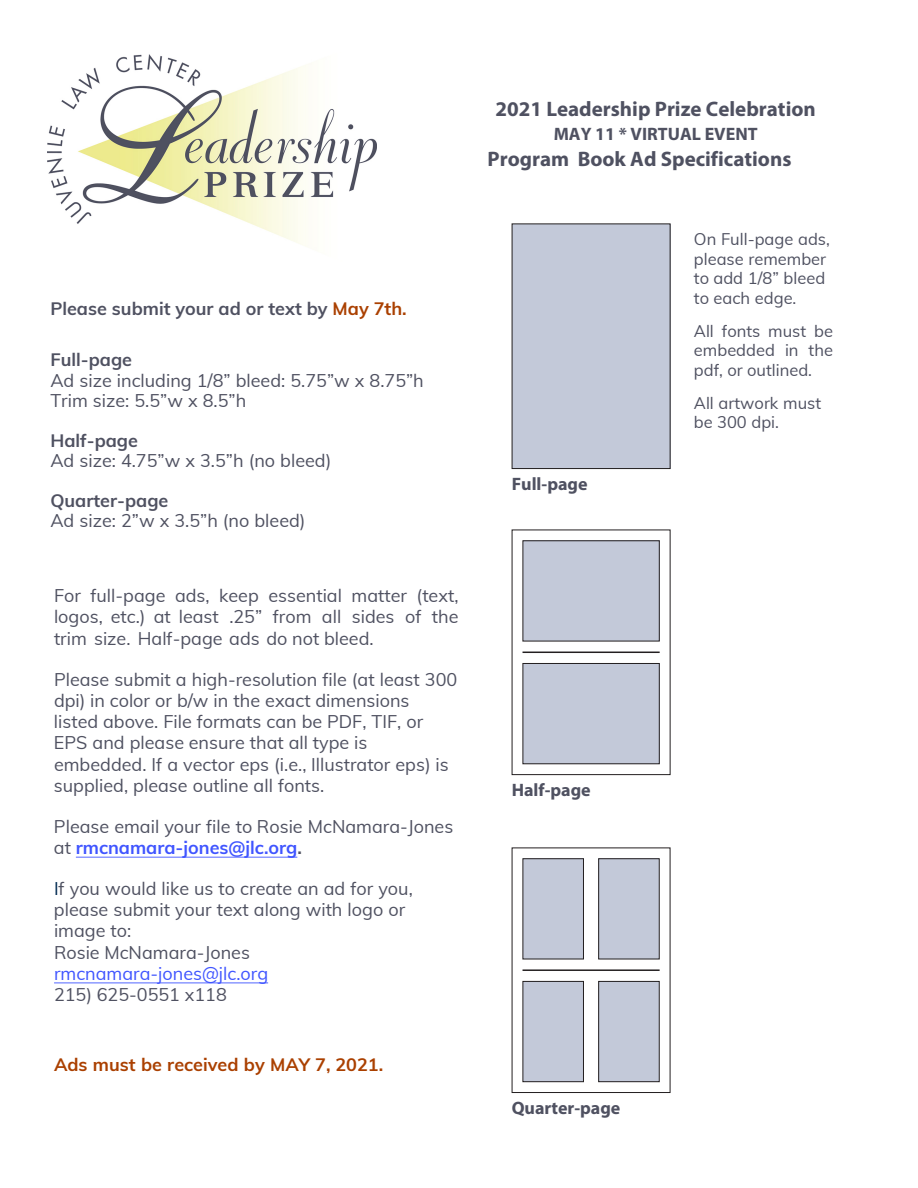
<style>
.page{position:relative;width:918px;height:1188px;background:#fff}
.page>*{position:absolute;margin:0;border:0;box-sizing:border-box;transform-origin:0 0}
.t1{font:700 21px "Myriad Pro";color:#4f5161}
.t2{font:18px/21.3px "Muli";color:#4f5161}
.t3{font:700 18px "Myriad Pro";color:#4f5161}
.t4{font:700 18px "Muli";color:#4f5161}
.t5{font:700 18px "Muli";color:#aa4000}
.t6{font:16.5px/19.5px "Muli";color:#4f5161}
.s1{color:#aa4000}
.s2{font-weight:700}
.s3{font-style:inherit}
.s4{font-weight:700;color:#4055ff}
.s5{color:#002a51}
.s6{color:#4055ff}
</style>
<div class="page">
<img style="left:47px;top:54px;width:330px;height:193px">
<div style="left:523px;top:541px;width:136px;height:100px;background:#c3c9d9"></div>
<div style="left:523px;top:540px;width:137px;height:101px;border:1px solid #231f20"></div>
<div style="left:523px;top:663px;width:136px;height:101px;background:#c3c9d9"></div>
<div style="left:523px;top:663px;width:137px;height:101px;border:1px solid #231f20"></div>
<hr style="left:523px;top:652px;width:137px;height:1px;background:#231f20">
<div style="left:512px;top:224px;width:158px;height:245px;background:#c3c9d9"></div>
<div style="left:523px;top:981px;width:60px;height:101px;background:#c3c9d9"></div>
<div style="left:523px;top:981px;width:61px;height:101px;border:1px solid #231f20"></div>
<hr style="left:523px;top:969px;width:137px;height:2px;background:#231f20">
<div style="left:599px;top:981px;width:60px;height:101px;background:#c3c9d9"></div>
<div style="left:598px;top:981px;width:62px;height:101px;border:1px solid #231f20"></div>
<div style="left:523px;top:859px;width:60px;height:100px;background:#c3c9d9"></div>
<div style="left:523px;top:858px;width:61px;height:101px;border:1px solid #231f20"></div>
<div style="left:599px;top:859px;width:60px;height:100px;background:#c3c9d9"></div>
<div style="left:598px;top:858px;width:62px;height:101px;border:1px solid #231f20"></div>
<hr style="left:76px;top:857px;width:221px;height:1px;background:#4055ff">
<hr style="left:54px;top:983px;width:214px;height:1px;background:#4055ff">
<p class="t4" style="left:50px;top:296px;width:358px">Please submit your ad or text by <span class="s1">May 7th</span><span class="s1">.</span></p>
<p class="t2" style="left:50px;top:348px;width:375px;line-height:20.9px"><span class="s2">Full-page<br></span>Ad size including 1/8” bleed: 5.75”w x 8.75”h<br>Trim size: 5.5”w x 8.5”h</p>
<p class="t2" style="left:50px;top:430px;width:283px;line-height:20.2px"><span class="s2">Half-page<br></span>Ad size: 4.75”w x 3.5”h (no bleed)</p>
<p class="t2" style="left:50px;top:490px;width:257px;line-height:20.2px"><span class="s2">Quarter-page<br></span>Ad size: 2”w x 3.5”h (no bleed)</p>
<p class="t2" style="left:54px;top:584px;width:406px;text-align:justify">For full-page ads, keep essential matter (text, logos, etc.) at least .25” from all sides of the trim size. Half-page ads do not bleed.</p>
<p class="t2" style="left:54px;top:668px;width:405px">Please submit a high-resolution file (at least 300 dpi) in color <span class="s3">or b/w</span> in the exact dimensions listed above. File formats can be PDF, TIF, or EPS and please ensure that all type is embedded. If a vector eps (i.e., Illustrator eps) is supplied, please outline all fonts.</p>
<p class="t2" style="left:54px;top:815px;width:401px">Please email your file to Rosie McNamara-Jones at <span class="s4">rmcnamara-jones@jlc.org</span><span class="s2">.</span></p>
<p class="t2" style="left:54px;top:877px;width:360px"><span class="s5">I</span>f you would like us to create an ad for you, please submit your text along with logo or image to:<br>Rosie McNamara-Jones <span class="s6">rmcnamara-jones@jlc.org<br></span>215) 625-0551 x118</p>
<p class="t5" style="left:54px;top:1051px;width:331px">Ads must be received by <span class="s3">MAY 7, 2021</span>.</p>
<p class="t1" style="left:495px;top:95px;width:322px">2021 Leadership Prize Celebration</p>
<p class="t3" style="left:554px;top:122px;width:205px">MAY 11 * VIRTUAL EVENT</p>
<p class="t1" style="left:488px;top:146px;width:305px">Program Book Ad Specifications</p>
<p class="t3" style="left:512px;top:472px;width:77px">Full-page</p>
<p class="t6" style="left:694px;top:229px;width:138px">On Full-page ads, please remember to add 1/8” bleed to each edge.</p>
<p class="t6" style="left:694px;top:320px;width:141px;text-align:justify">All fonts must be embedded in the pdf, or outlined.</p>
<p class="t6" style="left:694px;top:392px;width:129px">All artwork must be 300 dpi.</p>
<p class="t3" style="left:512px;top:778px;width:81px">Half-page</p>
<p class="t3" style="left:512px;top:1096px;width:110px">Quarter-page</p>
</div>
